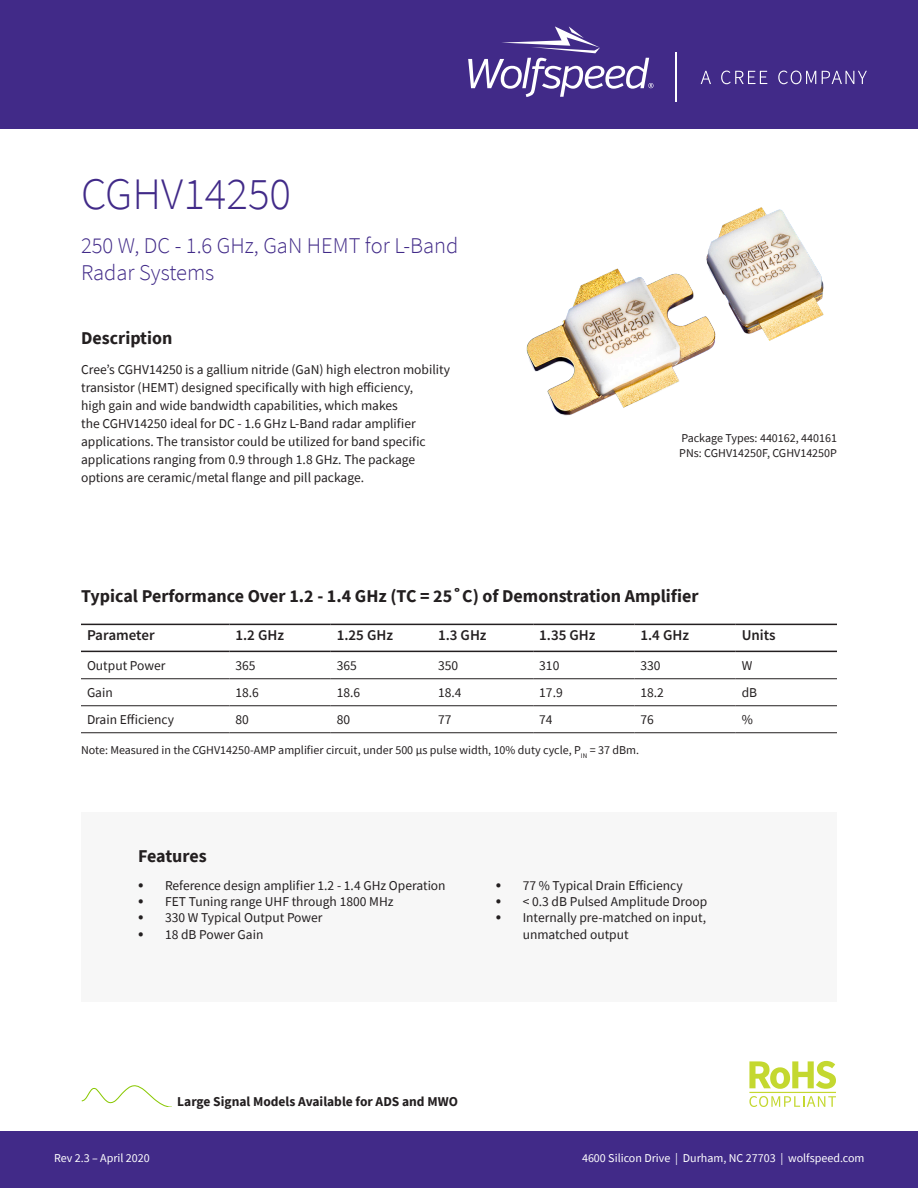
<style>
.page{position:relative;width:918px;height:1188px;background:#fff}
.page>*{position:absolute;margin:0;border:0;box-sizing:border-box;transform-origin:0 0}
.t1{font:300 45px "Source Sans Pro";color:#412a88}
.t2{font:300 22.5px/27px "Source Sans Pro";color:#412a88}
.Section{font:700 18px "Source Sans Pro";color:#231f20}
.t3{font:600 15px "Source Sans Pro";color:#231f20}
.t4{font:13.5px/18px "Source Sans Pro";color:#231f20}
.t5{font:700 13.5px "Source Sans Pro";color:#231f20}
.t6{font:12px/14.4px "Source Sans Pro";color:#231f20}
.t7{font:12px "Source Sans Pro";color:#fff}
.s1{font-size:18px}
</style>
<div class="page">
<div style="left:0;top:0;width:918px;height:128px;background:#412a88"></div>
<div style="left:0;top:1131px;width:918px;height:57px;background:#412a88"></div>
<svg style="left:701px;top:71px;width:10px;height:13px"></svg>
<svg style="left:721px;top:71px;width:46px;height:13px"></svg>
<svg style="left:778px;top:71px;width:38px;height:13px"></svg>
<svg style="left:822px;top:71px;width:45px;height:13px"></svg>
<hr style="left:676px;top:52px;width:1px;height:50px;background:#fff">
<svg style="left:468px;top:26px;width:186px;height:71px"></svg>
<div style="left:81px;top:812px;width:756px;height:189px;background:#f7f7f7"></div>
<img style="left:526px;top:207px;width:298px;height:209px">
<hr style="left:81px;top:678px;width:149px;height:1px;background:#231f20">
<hr style="left:230px;top:678px;width:101px;height:1px;background:#231f20">
<hr style="left:331px;top:678px;width:101px;height:1px;background:#231f20">
<hr style="left:432px;top:678px;width:101px;height:1px;background:#231f20">
<hr style="left:533px;top:678px;width:101px;height:1px;background:#231f20">
<hr style="left:634px;top:678px;width:102px;height:1px;background:#231f20">
<hr style="left:736px;top:678px;width:101px;height:1px;background:#231f20">
<hr style="left:81px;top:705px;width:149px;height:1px;background:#231f20">
<hr style="left:230px;top:705px;width:101px;height:1px;background:#231f20">
<hr style="left:331px;top:705px;width:101px;height:1px;background:#231f20">
<hr style="left:432px;top:705px;width:101px;height:1px;background:#231f20">
<hr style="left:533px;top:705px;width:101px;height:1px;background:#231f20">
<hr style="left:634px;top:705px;width:102px;height:1px;background:#231f20">
<hr style="left:736px;top:705px;width:101px;height:1px;background:#231f20">
<hr style="left:81px;top:732px;width:149px;height:1px;background:#231f20">
<hr style="left:230px;top:732px;width:101px;height:1px;background:#231f20">
<hr style="left:331px;top:732px;width:101px;height:1px;background:#231f20">
<hr style="left:432px;top:732px;width:101px;height:1px;background:#231f20">
<hr style="left:533px;top:732px;width:101px;height:1px;background:#231f20">
<hr style="left:634px;top:732px;width:102px;height:1px;background:#231f20">
<hr style="left:736px;top:732px;width:101px;height:1px;background:#231f20">
<hr style="left:81px;top:624px;width:149px;height:1px;background:#231f20">
<hr style="left:230px;top:624px;width:101px;height:1px;background:#231f20">
<hr style="left:331px;top:624px;width:101px;height:1px;background:#231f20">
<hr style="left:432px;top:624px;width:101px;height:1px;background:#231f20">
<hr style="left:533px;top:624px;width:101px;height:1px;background:#231f20">
<hr style="left:634px;top:624px;width:102px;height:1px;background:#231f20">
<hr style="left:736px;top:624px;width:101px;height:1px;background:#231f20">
<hr style="left:81px;top:651px;width:149px;height:1px;background:#231f20">
<hr style="left:230px;top:651px;width:101px;height:1px;background:#231f20">
<hr style="left:331px;top:651px;width:101px;height:1px;background:#231f20">
<hr style="left:432px;top:651px;width:101px;height:1px;background:#231f20">
<hr style="left:533px;top:651px;width:101px;height:1px;background:#231f20">
<hr style="left:634px;top:651px;width:102px;height:1px;background:#231f20">
<hr style="left:736px;top:651px;width:101px;height:1px;background:#231f20">
<svg style="left:81px;top:1085px;width:91px;height:22px"></svg>
<svg style="left:749px;top:1061px;width:87px;height:28px"></svg>
<svg style="left:749px;top:1096px;width:87px;height:11px"></svg>
<hr style="left:749px;top:1092px;width:87px;height:1px;background:#c4d830">
<p class="t1" style="left:81px;top:166px;width:212px">CGHV14250</p>
<p class="t2" style="left:81px;top:232px;width:379px">250 W, DC - 1.6 GHz, GaN HEMT for L-Band<br>Radar Systems</p>
<p class="Section" style="left:81px;top:326px;width:93px">Description</p>
<p class="t4" style="left:81px;top:360px;width:370px">Cree’s CGHV14250 is a gallium nitride (GaN) high electron mobility transistor (HEMT) designed specifically with high efficiency,<br>high gain and wide bandwidth capabilities, which makes<br>the CGHV14250 ideal for DC - 1.6 GHz L-Band radar amplifier applications. The transistor could be utilized for band specific applications ranging from 0.9 through 1.8 GHz. The package options are ceramic/metal flange and pill package.</p>
<p class="t6" style="left:679px;top:431px;width:159px">Package Types: 440162, 440161<br>PNs: CGHV14250F, CGHV14250P</p>
<p class="Section" style="left:81px;top:583px;width:619px">Typical Performance Over 1.2 - 1.4 GHz (TC = 25˚C) of Demonstration Amplifier</p>
<p class="t3" style="left:87px;top:626px;width:69px">Parameter</p>
<p class="t3" style="left:236px;top:626px;width:50px">1.2 GHz</p>
<p class="t3" style="left:337px;top:626px;width:58px">1.25 GHz</p>
<p class="t3" style="left:438px;top:626px;width:50px">1.3 GHz</p>
<p class="t3" style="left:539px;top:626px;width:58px">1.35 GHz</p>
<p class="t3" style="left:640px;top:626px;width:50px">1.4 GHz</p>
<p class="t3" style="left:742px;top:626px;width:36px">Units</p>
<p class="t4" style="left:87px;top:657px;width:80px">Output Power</p>
<p class="t4" style="left:236px;top:657px;width:22px">365</p>
<p class="t4" style="left:337px;top:657px;width:22px">365</p>
<p class="t4" style="left:438px;top:657px;width:22px">350</p>
<p class="t4" style="left:539px;top:657px;width:22px">310</p>
<p class="t4" style="left:640px;top:657px;width:22px">330</p>
<p class="t4" style="left:742px;top:657px;width:12px">W</p>
<p class="t4" style="left:87px;top:684px;width:27px">Gain</p>
<p class="t4" style="left:236px;top:684px;width:25px">18.6</p>
<p class="t4" style="left:337px;top:684px;width:25px">18.6</p>
<p class="t4" style="left:438px;top:684px;width:25px">18.4</p>
<p class="t4" style="left:539px;top:684px;width:25px">17.9</p>
<p class="t4" style="left:640px;top:684px;width:25px">18.2</p>
<p class="t4" style="left:742px;top:684px;width:17px">dB</p>
<p class="t4" style="left:87px;top:711px;width:89px">Drain Efficiency</p>
<p class="t4" style="left:236px;top:711px;width:15px">80</p>
<p class="t4" style="left:337px;top:711px;width:15px">80</p>
<p class="t4" style="left:438px;top:711px;width:15px">77</p>
<p class="t4" style="left:539px;top:711px;width:15px">74</p>
<p class="t4" style="left:640px;top:711px;width:15px">76</p>
<p class="t4" style="left:742px;top:711px;width:13px">%</p>
<p class="t6" style="left:81px;top:743px;width:559px">Note: Measured in the CGHV14250-AMP amplifier circuit, under 500 μs pulse width, 10% duty cycle, P<sub>IN</sub> = 37 dBm.</p>
<p class="Section" style="left:138px;top:844px;width:70px">Features</p>
<p class="t4" style="left:138px;top:876px;width:309px"><span class="s1">•</span> Reference design amplifier 1.2 - 1.4 GHz Operation</p>
<p class="t4" style="left:138px;top:893px;width:257px"><span class="s1">•</span> FET Tuning range UHF through 1800 MHz</p>
<p class="t4" style="left:138px;top:909px;width:186px"><span class="s1">•</span> 330 W Typical Output Power</p>
<p class="t4" style="left:138px;top:925px;width:127px"><span class="s1">•</span> 18 dB Power Gain</p>
<p class="t4" style="left:496px;top:876px;width:189px"><span class="s1">•</span> 77 % Typical Drain Efficiency</p>
<p class="t4" style="left:496px;top:893px;width:213px"><span class="s1">•</span> &lt; 0.3 dB Pulsed Amplitude Droop</p>
<p class="t4" style="left:523px;top:910px;width:185px;line-height:16.2px;text-indent:-27px"><span class="s1">•</span> Internally pre-matched on input, unmatched output</p>
<p class="t5" style="left:177px;top:1093px;width:282px">Large Signal Models Available for ADS and MWO</p>
<p class="t7" style="left:54px;top:1150px;width:97px">Rev 2.3 – April 2020</p>
<p class="t7" style="left:582px;top:1150px;width:284px">4600 Silicon Drive | Durham, NC 27703 | wolfspeed.com</p>
</div>
